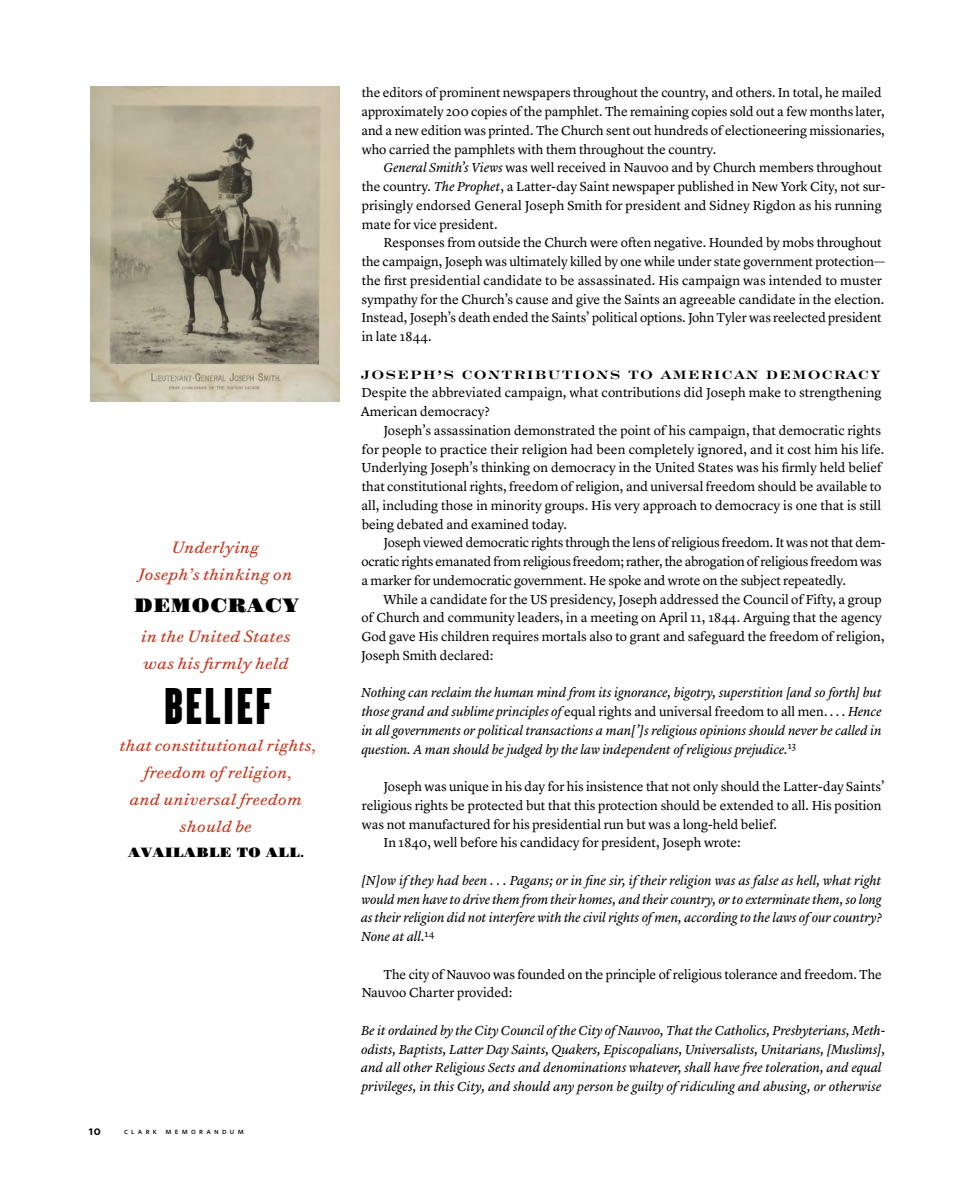
<style>
.page{position:relative;width:972px;height:1188px;background:#fff}
.page>*{position:absolute;margin:0;border:0;box-sizing:border-box;transform-origin:0 0}
.CM_text{font:45px "Champion HTF Lightweight";letter-spacing:.05em;color:#000}
.CM_text-2{font:19.5px "Gravitas One";letter-spacing:-.005em;color:#000}
.CM_text-3{font:700 18px "Engravers Roman BT";letter-spacing:.065em;color:#000}
.CM_text-4{font:italic 16.5px/27px "Bodoni Six ITC";color:#c5351b;text-align:center}
.CM_text-5{font:13.5px/18.8px "Lyon Text";color:#000}
.CM_text-6{font:italic 13.5px/18.8px "Lyon Text";letter-spacing:-.005em;color:#000;text-align:justify}
.CM_text-7{font:13.5px/18.8px "Lyon Text";letter-spacing:-.02em;color:#000}
.CM_text-8{font:13.5px "Gravitas One";letter-spacing:-.005em;color:#000}
.t1{font:12.75px "Whitney Semibold SC";color:#000}
.t2{font:8.25px "Whitney Medium SC";letter-spacing:.4em;color:#000}
.s1{font-size:9px}
.s2{font-style:italic}
.s3{font-style:normal}
</style>
<div class="page">
<img style="left:90px;top:87px;width:250px;height:314px">
<p class="CM_text-4" style="left:138px;top:534px;width:156px">Underlying<br>Joseph’s thinking on</p>
<p class="CM_text-2" style="left:134px;top:594px;width:167px">DEMOCRACY</p>
<p class="CM_text-4" style="left:141px;top:623px;width:151px;text-align:left">in the United States was his firmly held</p>
<p class="CM_text" style="left:164px;top:676px;width:109px">BELIEF</p>
<p class="CM_text-4" style="left:120px;top:732px;width:200px">that constitutional rights, freedom of religion,<br>and universal freedom should be</p>
<p class="CM_text-8" style="left:128px;top:844px;width:177px">AVAILABLE TO ALL<span class="s1">.</span></p>
<p class="t1" style="left:89px;top:1123px;width:14px">10</p>
<p class="t2" style="left:124px;top:1126px;width:121px">clark memorandum</p>
<p class="CM_text-5" style="left:361px;top:82px;width:525px">the editors of prominent newspapers throughout the country, and others. In total, he mailed approximately 200 copies of the pamphlet. The remaining copies sold out a few months later, and a new edition was printed. The Church sent out hundreds of electioneering missionaries, who carried the pamphlets with them throughout the country.</p>
<p class="CM_text-5" style="left:362px;top:157px;width:525px;text-indent:22px"><span class="s2">General Smith’s Views</span> was well received in Nauvoo and by Church members throughout the country. <span class="s2">The Prophet</span>, a Latter-day Saint newspaper published in New York City, not sur&shy;prisingly endorsed General Joseph Smith for president and Sidney Rigdon as his running mate for vice president.</p>
<p class="CM_text-5" style="left:361px;top:232px;width:525px;text-indent:22px">Responses from outside the Church were often negative. Hounded by mobs throughout the campaign, Joseph was ultimately killed by one while under state government protection— the first presidential candidate to be assassinated. His campaign was intended to muster sympathy for the Church’s cause and give the Saints an agreeable candidate in the election.<br>Instead, Joseph’s death ended the Saints’ political options. John Tyler was reelected president in late 1844.</p>
<p class="CM_text-3" style="left:361px;top:365px;width:521px">JOSEPH’S CONTRIBUTIONS TO AMERICAN DEMOCRACY</p>
<p class="CM_text-5" style="left:361px;top:382px;width:522px">Despite the abbreviated campaign, what contributions did Joseph make to strengthening<br>American democracy?</p>
<p class="CM_text-5" style="left:361px;top:420px;width:524px;text-indent:22px">Joseph’s assassination demonstrated the point of his campaign, that democratic rights for people to practice their religion had been completely ignored, and it cost him his life.<br>Underlying Joseph’s thinking on democracy in the United States was his firmly held belief that constitutional rights, freedom of religion, and universal freedom should be available to all, including those in minority groups. His very approach to democracy is one that is still being debated and examined today.</p>
<p class="CM_text-7" style="left:361px;top:532px;width:526px;text-indent:22px">Joseph viewed democratic rights through the lens of religious freedom. It was not that dem&shy;ocratic rights emanated from religious freedom; rather, the abrogation of religious freedom was a marker for undemocratic government. He spoke and wrote on the subject repeatedly.</p>
<p class="CM_text-5" style="left:361px;top:589px;width:525px;text-indent:22px">While a candidate for the US presidency, Joseph addressed the Council of Fifty, a group of Church and community leaders, in a meeting on April 11, 1844. Arguing that the agency God gave His children requires mortals also to grant and safeguard the freedom of religion, Joseph Smith declared:</p>
<p class="CM_text-6" style="left:361px;top:682px;width:522px">Nothing can reclaim the human mind from its ignorance, bigotry, superstition [and so forth] but those grand and sublime principles of <span class="s3">equal rights and universal freedom to all men.</span> . . . Hence in all governments or political transactions a man[’]s religious opinions should never be called in question. A man should be judged by the law independent of religious prejudice.<sup>13</sup></p>
<p class="CM_text-5" style="left:362px;top:776px;width:525px;text-indent:22px">Joseph was unique in his day for his insistence that not only should the Latter-day Saints’ religious rights be protected but that this protection should be extended to all. His position was not manufactured for his presidential run but was a long-held belief.</p>
<p class="CM_text-5" style="left:384px;top:832px;width:359px">In 1840, well before his candidacy for president, Joseph wrote:</p>
<p class="CM_text-6" style="left:361px;top:870px;width:522px">[N]ow if they had been . . . Pagans; or in fine sir, if their religion was as false as hell, what right would men have to drive them from their homes, and their country, or to exterminate them, so long as their religion did not interfere with the civil rights of men, according to the laws of our country?<br>None at all.<sup>14</sup></p>
<p class="CM_text-5" style="left:361px;top:964px;width:522px;text-indent:22px">The city of Nauvoo was founded on the principle of religious tolerance and freedom. The<br>Nauvoo Charter provided:</p>
<p class="CM_text-6" style="left:361px;top:1020px;width:526px;text-align:left">Be it ordained by the City Council of the City of Nauvoo, That the Catholics, Presbyterians, Meth&shy;odists, Baptists, Latter Day Saints, Quakers, Episcopalians, Universalists, Unitarians, [Muslims], and all other Religious Sects and denominations whatever, shall have free toleration, and equal privileges, in this City, and should any person be guilty of ridiculing and abusing, or otherwise</p>
</div>
